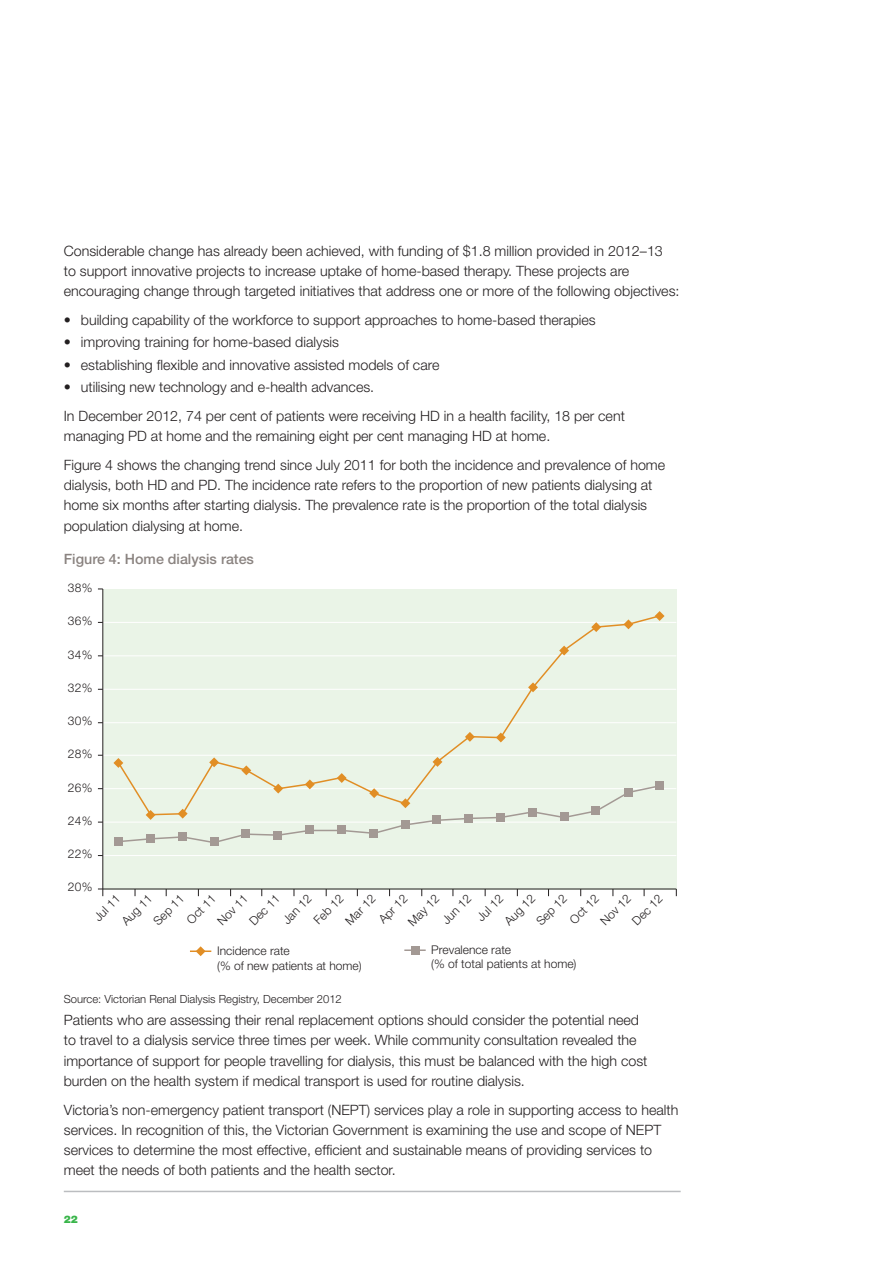
<style>
.page{position:relative;width:893px;height:1263px;background:#fff}
.page>*{position:absolute;margin:0;border:0;box-sizing:border-box;transform-origin:0 0}
.t1{font:300 14.25px/20.2px "Helvetica Neue LT";color:#231f20}
.t2{font:500 14.25px "Helvetica Neue LT";color:#8a8380}
.t3{font:300 12px/14.4px "Helvetica Neue LT";color:#231f20}
.t4{font:300 11.25px "Helvetica Neue LT";color:#231f20}
.t5{font:900 10.5px "Helvetica Neue LT";color:#39b54a}
.s1{font-weight:400}
</style>
<div class="page">
<hr style="left:64px;top:1191px;width:616px;height:1px;background:#bbbdc0">
<div style="left:103px;top:589px;width:573px;height:300px;background:#eaf4e7"></div>
<hr style="left:103px;top:855px;width:573px;height:1px;background:#fff">
<hr style="left:103px;top:822px;width:573px;height:1px;background:#fff">
<hr style="left:103px;top:788px;width:573px;height:1px;background:#fff">
<hr style="left:103px;top:755px;width:573px;height:1px;background:#fff">
<hr style="left:103px;top:722px;width:573px;height:1px;background:#fff">
<hr style="left:103px;top:689px;width:573px;height:1px;background:#fff">
<hr style="left:103px;top:655px;width:573px;height:1px;background:#fff">
<hr style="left:103px;top:622px;width:573px;height:1px;background:#fff">
<hr style="left:102px;top:589px;width:1px;height:300px;background:#231f20">
<hr style="left:103px;top:889px;width:573px;height:1px;background:#231f20">
<div style="left:114px;top:837px;width:9px;height:9px;background:#a39994"></div>
<div style="left:209px;top:837px;width:9px;height:9px;background:#a39994"></div>
<svg style="left:190px;top:946px;width:21px;height:10px"></svg>
<div style="left:410px;top:946px;width:9px;height:9px;background:#a39994"></div>
<hr style="left:404px;top:949px;width:21px;height:2px;background:#a39994">
<svg style="left:113px;top:611px;width:551px;height:233px"></svg>
<p class="t1" style="left:64px;top:242px;width:617px">Considerable change has already been achieved, with funding of $1.8 million provided in 2012–13<br>to support innovative projects to increase uptake of home-based therapy. These projects are encouraging change through targeted initiatives that address one or more of the following objectives:</p>
<p class="t1" style="left:64px;top:311px;width:533px"><span class="s1">•</span> building capability of the workforce to support approaches to home-based therapies</p>
<p class="t1" style="left:64px;top:334px;width:277px"><span class="s1">•</span> improving training for home-based dialysis</p>
<p class="t1" style="left:64px;top:356px;width:377px"><span class="s1">•</span> establishing flexible and innovative assisted models of care</p>
<p class="t1" style="left:64px;top:374px;width:562px;line-height:28.8px"><span class="s1">•</span> utilising new technology and e-health advances.<br>In December 2012, 74 per cent of patients were receiving HD in a health facility, 18 per cent</p>
<p class="t1" style="left:64px;top:423px;width:603px;line-height:28.8px">managing PD at home and the remaining eight per cent managing HD at home.<br>Figure 4 shows the changing trend since July 2011 for both the incidence and prevalence of home</p>
<p class="t1" style="left:64px;top:477px;width:590px">dialysis, both HD and PD. The incidence rate refers to the proportion of new patients dialysing at home six months after starting dialysis. The prevalence rate is the proportion of the total dialysis population dialysing at home.</p>
<p class="t2" style="left:64px;top:553px;width:192px">Figure 4: Home dialysis rates</p>
<p class="t3" style="left:68px;top:582px;width:26px">38%</p>
<p class="t3" style="left:68px;top:615px;width:26px">36%</p>
<p class="t3" style="left:68px;top:649px;width:26px">34%</p>
<p class="t3" style="left:68px;top:682px;width:26px">32%</p>
<p class="t3" style="left:68px;top:715px;width:26px">30%</p>
<p class="t3" style="left:68px;top:748px;width:26px">28%</p>
<p class="t3" style="left:68px;top:782px;width:26px">26%</p>
<p class="t3" style="left:68px;top:815px;width:26px">24%</p>
<p class="t3" style="left:68px;top:848px;width:26px">22%</p>
<p class="t3" style="left:68px;top:881px;width:26px">20%</p>
<p class="t3" style="left:92px;top:915px;width:33px;rotate:-45deg">Jul 11</p>
<p class="t3" style="left:120px;top:919px;width:39px;rotate:-45deg">Aug 11</p>
<p class="t3" style="left:151px;top:919px;width:39px;rotate:-45deg">Sep 11</p>
<p class="t3" style="left:185px;top:918px;width:37px;rotate:-45deg">Oct 11</p>
<p class="t3" style="left:215px;top:919px;width:39px;rotate:-45deg">Nov 11</p>
<p class="t3" style="left:247px;top:919px;width:39px;rotate:-45deg">Dec 11</p>
<p class="t3" style="left:280px;top:918px;width:37px;rotate:-45deg">Jan 12</p>
<p class="t3" style="left:312px;top:918px;width:38px;rotate:-45deg">Feb 12</p>
<p class="t3" style="left:343px;top:919px;width:38px;rotate:-45deg">Mar 12</p>
<p class="t3" style="left:376px;top:917px;width:36px;rotate:-45deg">Apr 12</p>
<p class="t3" style="left:406px;top:920px;width:40px;rotate:-45deg">May 12</p>
<p class="t3" style="left:440px;top:918px;width:37px;rotate:-45deg">Jun 12</p>
<p class="t3" style="left:475px;top:915px;width:33px;rotate:-45deg">Jul 12</p>
<p class="t3" style="left:502px;top:919px;width:39px;rotate:-45deg">Aug 12</p>
<p class="t3" style="left:534px;top:919px;width:39px;rotate:-45deg">Sep 12</p>
<p class="t3" style="left:567px;top:918px;width:37px;rotate:-45deg">Oct 12</p>
<p class="t3" style="left:598px;top:919px;width:39px;rotate:-45deg">Nov 12</p>
<p class="t3" style="left:630px;top:919px;width:39px;rotate:-45deg">Dec 12</p>
<p class="t3" style="left:217px;top:945px;width:146px">Incidence rate<br>(% of new patients at home)</p>
<p class="t3" style="left:431px;top:944px;width:147px">Prevalence rate<br>(% of total patients at home)</p>
<p class="t4" style="left:64px;top:995px;width:279px">Source: Victorian Renal Dialysis Registry, December 2012</p>
<p class="t1" style="left:64px;top:1012px;width:585px">Patients who are assessing their renal replacement options should consider the potential need to travel to a dialysis service three times per week. While community consultation revealed the importance of support for people travelling for dialysis, this must be balanced with the high cost burden on the health system if medical transport is used for routine dialysis.</p>
<p class="t1" style="left:64px;top:1101px;width:616px">Victoria’s non-emergency patient transport (NEPT) services play a role in supporting access to health services. In recognition of this, the Victorian Government is examining the use and scope of NEPT services to determine the most effective, efficient and sustainable means of providing services to meet the needs of both patients and the health sector.</p>
<p class="t5" style="left:64px;top:1215px;width:16px">22</p>
</div>
